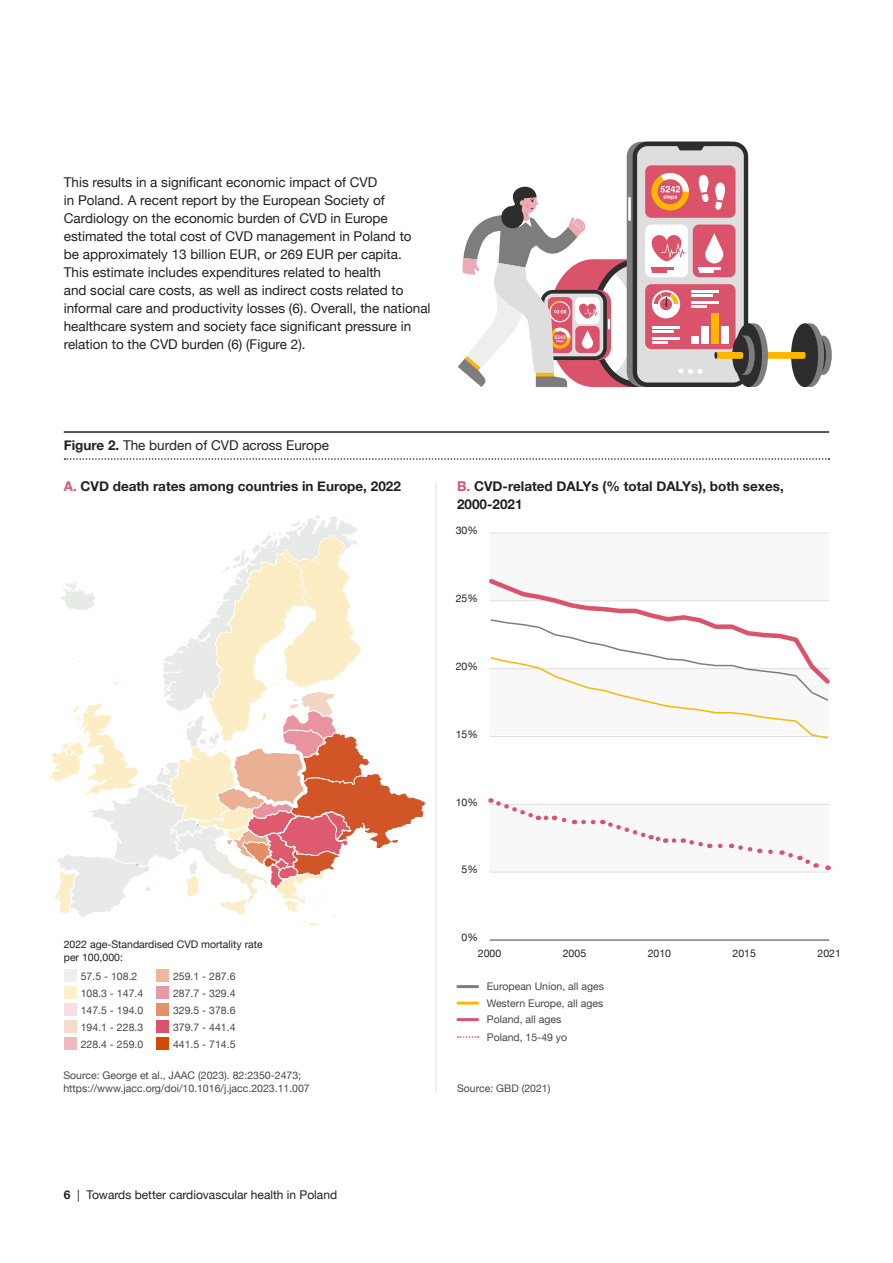
<style>
.page{position:relative;width:893px;height:1263px;background:#fff}
.page>*{position:absolute;margin:0;border:0;box-sizing:border-box;transform-origin:0 0}
.Body_copy{font:13.5px/18px "Helvetica Neue";color:#231f20}
.Body_copy-2{font:700 13.5px/18px "Helvetica Neue";color:#231f20}
.Figure_head{font:13.5px "Helvetica Neue";color:#231f20}
.t1{font:12px "Helvetica Neue";color:#231f20}
.Figure_head-2{font:10.5px/12.6px "Helvetica Neue";color:#464646}
.Body_copy-3{font:10.5px/12.6px "Helvetica Neue";color:#231f20}
.s1{font-weight:700}
.s2{color:#db536a}
</style>
<div class="page">
<hr style="left:64px;top:431px;width:765px;height:2px;background:#231f20">
<svg style="left:65px;top:458px;width:764px;height:2px"></svg>
<div style="left:64px;top:1020px;width:13px;height:13px;background:#f6dbcd"></div>
<div style="left:64px;top:969px;width:13px;height:13px;background:#eee"></div>
<div style="left:64px;top:986px;width:13px;height:13px;background:#fff0cc"></div>
<div style="left:64px;top:1003px;width:13px;height:13px;background:#f8dde1"></div>
<div style="left:156px;top:969px;width:13px;height:13px;background:#ecb79a"></div>
<div style="left:64px;top:1037px;width:13px;height:13px;background:#f1bac3"></div>
<div style="left:156px;top:1003px;width:13px;height:13px;background:#e39267"></div>
<div style="left:156px;top:986px;width:13px;height:13px;background:#e998a5"></div>
<div style="left:156px;top:1037px;width:13px;height:13px;background:#d04a02"></div>
<div style="left:156px;top:1020px;width:13px;height:13px;background:#db536a"></div>
<svg style="left:458px;top:142px;width:374px;height:245px"></svg>
<hr style="left:435px;top:481px;width:1px;height:611px;background:#dedede">
<hr style="left:458px;top:985px;width:20px;height:3px;background:#7d7d7d">
<hr style="left:458px;top:1001px;width:20px;height:3px;background:#ffb600">
<hr style="left:458px;top:1018px;width:20px;height:3px;background:#db536a">
<svg style="left:458px;top:1036px;width:21px;height:2px"></svg>
<div style="left:490px;top:534px;width:339px;height:66px;background:#f8f8f8"></div>
<div style="left:490px;top:804px;width:339px;height:67px;background:#f8f8f8"></div>
<hr style="left:490px;top:939px;width:339px;height:2px;background:#7d7d7d">
<hr style="left:490px;top:872px;width:339px;height:1px;background:#dedede">
<hr style="left:490px;top:804px;width:339px;height:1px;background:#dedede">
<hr style="left:490px;top:533px;width:339px;height:1px;background:#dedede">
<svg style="left:489px;top:579px;width:341px;height:160px"></svg>
<svg style="left:490px;top:798px;width:50px;height:23px"></svg>
<svg style="left:546px;top:815px;width:29px;height:10px"></svg>
<svg style="left:583px;top:819px;width:84px;height:24px"></svg>
<svg style="left:674px;top:838px;width:36px;height:11px"></svg>
<svg style="left:720px;top:843px;width:40px;height:11px"></svg>
<svg style="left:770px;top:849px;width:61px;height:24px"></svg>
<svg style="left:49px;top:515px;width:376px;height:411px"></svg>
<p class="Body_copy" style="left:64px;top:174px;width:368px">This results in a significant economic impact of CVD<br>in Poland. A recent report by the European Society of Cardiology on the economic burden of CVD in Europe estimated the total cost of CVD management in Poland to<br>be approximately 13 billion EUR, or 269 EUR per capita.<br>This estimate includes expenditures related to health<br>and social care costs, as well as indirect costs related to informal care and productivity losses (6). Overall, the national healthcare system and society face significant pressure in relation to the CVD burden (6) (Figure 2).</p>
<p class="Figure_head" style="left:64px;top:435px;width:267px"><span class="s1">Figure 2.</span> The burden of CVD across Europe</p>
<p class="Body_copy-2" style="left:64px;top:478px;width:339px"><span class="s2">A.</span> CVD death rates among countries in Europe, 2022</p>
<p class="Body_copy-2" style="left:457px;top:478px;width:328px"><span class="s2">B.</span> CVD-related DALYs (% total DALYs), both sexes,<br>2000-2021</p>
<p class="Body_copy-3" style="left:456px;top:525px;width:24px">30%</p>
<p class="Body_copy-3" style="left:456px;top:593px;width:24px">25%</p>
<p class="Body_copy-3" style="left:456px;top:660px;width:24px">20%</p>
<p class="Body_copy-3" style="left:456px;top:728px;width:24px">15%</p>
<p class="Body_copy-3" style="left:456px;top:796px;width:24px">10%</p>
<p class="Body_copy-3" style="left:64px;top:939px;width:200px">2022 age-Standardised CVD mortality rate per 100,000:</p>
<p class="Figure_head-2" style="left:173px;top:970px;width:64px">259.1 - 287.6</p>
<p class="Figure_head-2" style="left:173px;top:987px;width:64px">287.7 - 329.4</p>
<p class="Figure_head-2" style="left:173px;top:1004px;width:64px">329.5 - 378.6</p>
<p class="Figure_head-2" style="left:173px;top:1021px;width:64px">379.7 - 441.4</p>
<p class="Figure_head-2" style="left:173px;top:1038px;width:64px">441.5 - 714.5</p>
<p class="Figure_head-2" style="left:63px;top:1070px;width:248px">Source: George et al., JAAC (2023). 82:2350-2473; https://www.jacc.org/doi/10.1016/j.jacc.2023.11.007</p>
<p class="Figure_head-2" style="left:81px;top:970px;width:58px">57.5 - 108.2</p>
<p class="Figure_head-2" style="left:81px;top:987px;width:64px">108.3 - 147.4</p>
<p class="Figure_head-2" style="left:81px;top:1004px;width:64px">147.5 - 194.0</p>
<p class="Figure_head-2" style="left:81px;top:1021px;width:64px">194.1 - 228.3</p>
<p class="Figure_head-2" style="left:81px;top:1038px;width:64px">228.4 - 259.0</p>
<p class="t1" style="left:64px;top:1186px;width:275px"><span class="s1">6</span> | Towards better cardiovascular health in Poland</p>
<p class="Body_copy-3" style="left:462px;top:864px;width:18px">5%</p>
<p class="Body_copy-3" style="left:462px;top:932px;width:18px">0%</p>
<p class="Body_copy-3" style="left:478px;top:948px;width:25px">2000</p>
<p class="Body_copy-3" style="left:563px;top:948px;width:25px">2005</p>
<p class="Body_copy-3" style="left:648px;top:948px;width:25px">2010</p>
<p class="Body_copy-3" style="left:733px;top:948px;width:25px">2015</p>
<p class="Body_copy-3" style="left:817px;top:948px;width:25px">2021</p>
<p class="Figure_head-2" style="left:487px;top:981px;width:119px">European Union, all ages</p>
<p class="Figure_head-2" style="left:487px;top:997px;width:118px">Western Europe, all ages</p>
<p class="Figure_head-2" style="left:487px;top:1013px;width:76px">Poland, all ages</p>
<p class="Figure_head-2" style="left:487px;top:1032px;width:82px">Poland, 15-49 yo</p>
<p class="Figure_head-2" style="left:457px;top:1082px;width:95px">Source: GBD (2021)</p>
</div>
